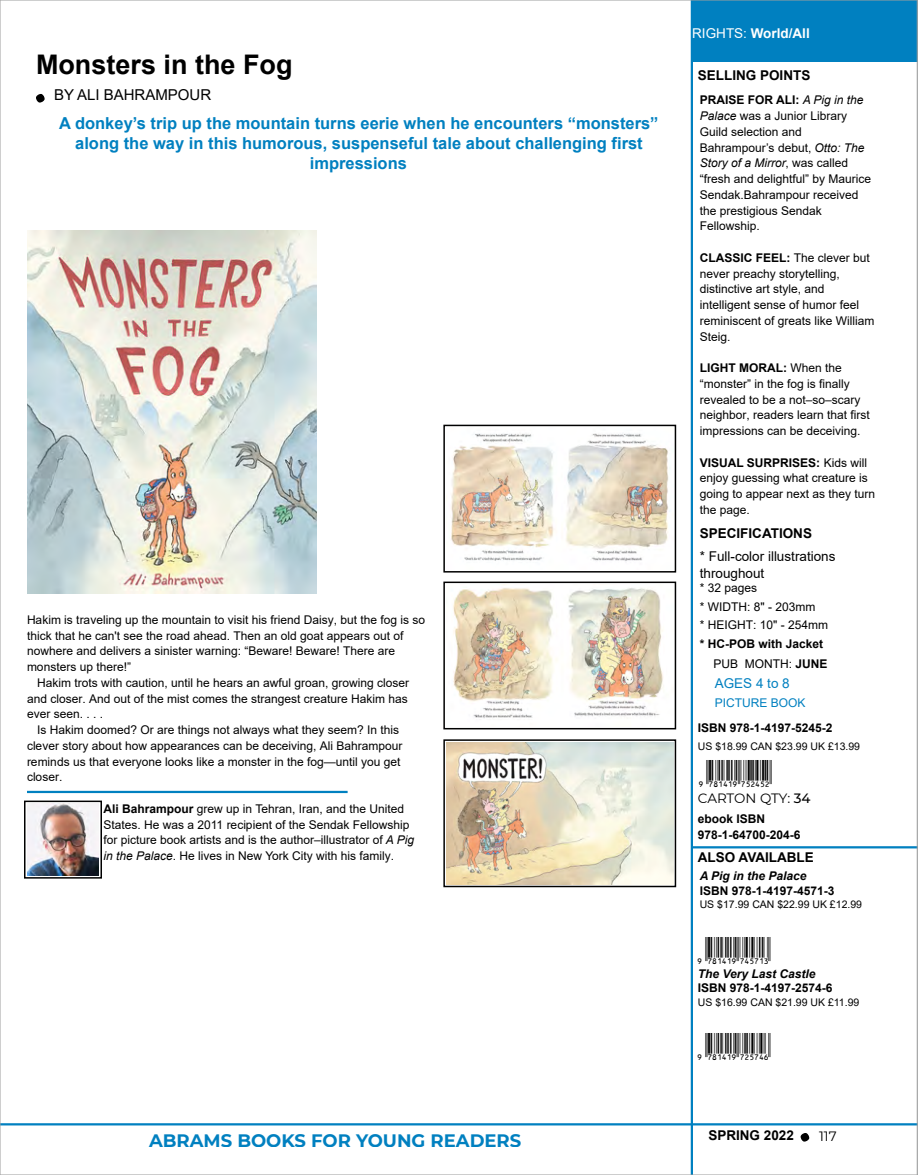
<style>
.page{position:relative;width:918px;height:1175px;background:#fff}
.page>*{position:absolute;margin:0;border:0;box-sizing:border-box;transform-origin:0 0}
.t1{font:27px "UPC Half";color:#000}
.t2{font:700 27px "Arial";color:#000}
.t3{font:700 18px "Montserrat";color:#0080c0}
.t4{font:700 16.5px/20.2px "Arial";color:#0080c0;text-align:center}
.t5{font:15px "Arial";color:#000}
.t6{font:13.5px/22.4px "Arial";color:#000}
.t7{font:700 13.5px "Arial";color:#000}
.t8{font:700 13.5px "Arial";color:#fff}
.t9{font:13.5px "Montserrat";letter-spacing:-.005em;color:#000}
.t10{font:13.5px "Arial";color:#0080c0}
.t11{font:12px/15.8px "Arial";color:#000}
.t12{font:700 12px/14.7px "Arial";color:#000}
.t13{font:10.5px "Arial";color:#000}
.s1{font-weight:700}
.s2{font-style:italic}
.s3{font-weight:400}
.s4{font-weight:400;color:#0080c0}
.s5{font-weight:500}
</style>
<div class="page">
<div style="left:801px;top:1133px;width:7px;height:7px;background:#000;border-radius:3px"></div>
<div style="left:801px;top:1132px;width:8px;height:9px;border:2px solid #000;border-radius:3px"></div>
<hr style="left:0;top:1123px;width:918px;height:2px;background:#0080c0">
<hr style="left:691px;top:0;width:2px;height:1174px;background:#0080c0">
<div style="left:443px;top:424px;width:233px;height:148px;border:2px solid #000"></div>
<img style="left:451px;top:433px;width:219px;height:128px">
<div style="left:443px;top:581px;width:233px;height:148px;border:2px solid #000"></div>
<img style="left:453px;top:584px;width:210px;height:134px">
<div style="left:443px;top:739px;width:233px;height:148px;border:2px solid #000"></div>
<img style="left:446px;top:742px;width:227px;height:142px">
<hr style="left:27px;top:790px;width:321px;height:3px;background:#0080c0">
<div style="left:24px;top:800px;width:78px;height:78px;border:2px solid #000"></div>
<img style="left:27px;top:803px;width:72px;height:72px">
<hr style="left:692px;top:846px;width:226px;height:2px;background:#0080c0">
<div style="left:692px;top:0;width:226px;height:62px;background:#0080c0"></div>
<div style="left:37px;top:95px;width:7px;height:7px;background:#000;border-radius:3px"></div>
<div style="left:36px;top:94px;width:9px;height:9px;border:2px solid #000;border-radius:3px"></div>
<img style="left:27px;top:231px;width:290px;height:362px">
<hr style="left:0;top:0;width:1px;height:1174px;background:#9d9e9e">
<hr style="left:917px;top:0;width:1px;height:1174px;background:#9d9e9e">
<hr style="left:0;top:0;width:918px;height:1px;background:#9d9e9e">
<hr style="left:0;top:1174px;width:918px;height:1px;background:#9d9e9e">
<p class="t2" style="left:36px;top:45px;width:258px">Monsters in the Fog</p>
<p class="t5" style="left:54px;top:85px;width:159px">BY ALI BAHRAMPOUR</p>
<p class="t4" style="left:59px;top:113px;width:601px">A donkey’s trip up the mountain turns eerie when he encounters “monsters” along the way in this humorous, suspenseful tale about challenging first impressions</p>
<p class="t11" style="left:27px;top:611px;width:400px">Hakim is traveling up the mountain to visit his friend Daisy, but the fog is so</p>
<p class="t11" style="left:27px;top:627px;width:378px">thick that he can't see the road ahead. Then an old goat appears out of</p>
<p class="t11" style="left:27px;top:643px;width:370px">nowhere and delivers a sinister warning: “Beware! Beware! There are</p>
<p class="t11" style="left:27px;top:659px;width:106px">monsters up there!”</p>
<p class="t11" style="left:37px;top:674px;width:374px">Hakim trots with caution, until he hears an awful groan, growing closer</p>
<p class="t11" style="left:27px;top:690px;width:382px">and closer. And out of the mist comes the strangest creature Hakim has</p>
<p class="t11" style="left:27px;top:706px;width:78px">ever seen. . . .</p>
<p class="t11" style="left:37px;top:722px;width:364px">Is Hakim doomed? Or are things not always what they seem? In this</p>
<p class="t11" style="left:27px;top:737px;width:377px">clever story about how appearances can be deceiving, Ali Bahrampour</p>
<p class="t11" style="left:27px;top:753px;width:375px">reminds us that everyone looks like a monster in the fog—until you get</p>
<p class="t11" style="left:27px;top:769px;width:37px">closer.</p>
<p class="t11" style="left:104px;top:800px;width:312px"><span class="s1">Ali Bahrampour</span> grew up in Tehran, Iran, and the United States. He was a 2011 recipient of the Sendak Fellowship for picture book artists and is the author–illustrator of <span class="s2">A Pig in the Palace</span>. He lives in New York City with his family.</p>
<p class="t8" style="left:692px;top:23px;width:119px"><span class="s3">RIGHTS:</span> World/All</p>
<p class="t7" style="left:698px;top:66px;width:114px">SELLING POINTS</p>
<p class="t11" style="left:700px;top:92px;width:173px"><span class="s1">PRAISE FOR ALI:</span> <span class="s2">A Pig in the<br>Palace</span> was a Junior Library<br>Guild selection and<br>Bahrampour’s debut, <span class="s2">Otto: The<br>Story of a Mirror</span>, was called “fresh and delightful” by Maurice<br>Sendak.Bahrampour received the prestigious Sendak<br>Fellowship.</p>
<p class="t11" style="left:700px;top:250px;width:176px"><span class="s1">CLASSIC FEEL:</span> The clever but never preachy storytelling, distinctive art style, and intelligent sense of humor feel reminiscent of greats like William<br>Steig.</p>
<p class="t11" style="left:700px;top:360px;width:172px"><span class="s1">LIGHT MORAL:</span> When the “monster” in the fog is finally revealed to be a not–so–scary neighbor, readers learn that first impressions can be deceiving.</p>
<p class="t11" style="left:700px;top:454px;width:177px"><span class="s1">VISUAL SURPRISES:</span> Kids will enjoy guessing what creature is going to appear next as they turn the page.</p>
<p class="t6" style="left:700px;top:522px;width:137px"><span class="s1">SPECIFICATIONS<br></span>* Full-color illustrations</p>
<p class="t6" style="left:700px;top:561px;width:66px">throughout</p>
<p class="t11" style="left:700px;top:578px;width:130px;line-height:18.8px">* 32 pages<br>* WIDTH: 8" - 203mm<br>* HEIGHT: 10" - 254mm <span class="s1">* HC-POB with Jacket</span></p>
<p class="t11" style="left:714px;top:656px;width:115px">PUB MONTH: <span class="s1">JUNE</span></p>
<p class="t10" style="left:715px;top:674px;width:77px">AGES 4 to 8</p>
<p class="t12" style="left:698px;top:690px;width:136px;line-height:25.7px;text-indent:17px"><span class="s4">PICTURE BOOK<br></span>ISBN 978-1-4197-5245-2</p>
<p class="t13" style="left:698px;top:739px;width:164px">US $18.99 CAN $23.99 UK £13.99</p>
<p class="t1" style="left:699px;top:761px;width:79px">ËxHSLELJy752452z</p>
<p class="t9" style="left:698px;top:789px;width:114px">CARTON QTY: <span class="s5">34</span></p>
<p class="t12" style="left:698px;top:811px;width:104px;line-height:15.8px">ebook ISBN<br>978-1-64700-204-6</p>
<p class="t7" style="left:698px;top:847px;width:118px">ALSO AVAILABLE</p>
<p class="t12" style="left:700px;top:869px;width:136px"><span class="s2">A Pig in the Palace<br></span>ISBN 978-1-4197-4571-3</p>
<p class="t13" style="left:700px;top:897px;width:164px">US $17.99 CAN $22.99 UK £12.99</p>
<p class="t1" style="left:698px;top:938px;width:79px">ËxHSLELJy745713z</p>
<p class="t12" style="left:698px;top:966px;width:136px"><span class="s2">The Very Last Castle<br></span>ISBN 978-1-4197-2574-6</p>
<p class="t13" style="left:698px;top:994px;width:163px">US $16.99 CAN $21.99 UK £11.99</p>
<p class="t1" style="left:698px;top:1034px;width:79px">ËxHSLELJy725746z</p>
<p class="t3" style="left:149px;top:1127px;width:374px">ABRAMS BOOKS FOR YOUNG READERS</p>
<p class="t7" style="left:708px;top:1125px;width:87px">SPRING 2022</p>
<p class="t9" style="left:819px;top:1126px;width:19px">117</p>
</div>
